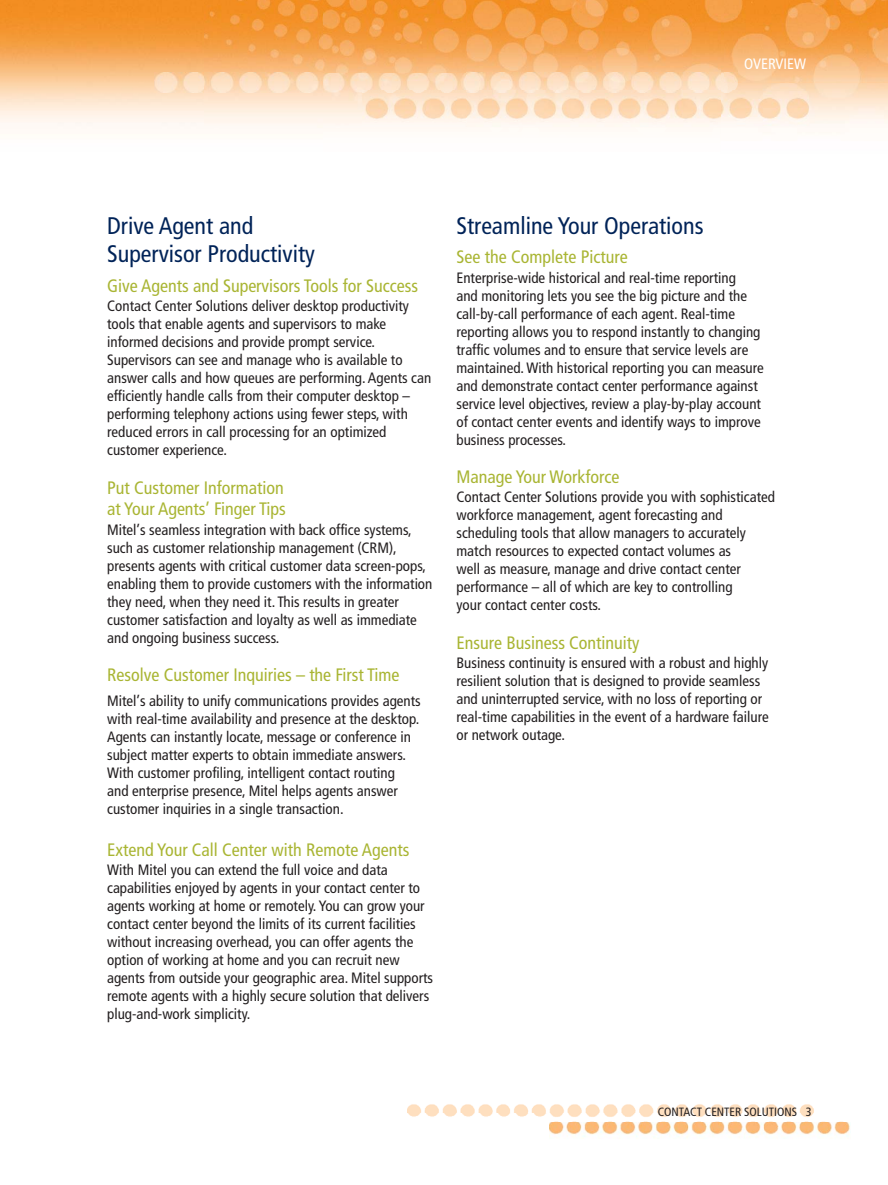
<style>
.page{position:relative;width:888px;height:1185px;background:#fff}
.page>*{position:absolute;margin:0;border:0;box-sizing:border-box;transform-origin:0 0}
.t1{font:condensed 24px/28.8px "Frutiger";color:#002358}
.t2{font:condensed 18px/21.6px "Frutiger";color:#a9b533}
.t3{font:condensed 15px/18px "Frutiger";color:#231f20}
.t4{font:condensed 15px "Frutiger";color:#fff}
.t5{font:condensed 12px "Frutiger";color:#231f20}
</style>
<div class="page">
<img style="left:0;top:0;width:204px;height:126px">
<img style="left:155px;top:73px;width:49px;height:19px">
<img style="left:204px;top:0;width:262px;height:128px">
<img style="left:467px;top:0;width:257px;height:91px">
<img style="left:724px;top:82px;width:14px;height:9px">
<img style="left:724px;top:0;width:164px;height:82px">
<img style="left:466px;top:0;width:1px;height:73px">
<img style="left:466px;top:91px;width:343px;height:35px">
<svg style="left:720px;top:91px;width:18px;height:1px"></svg>
<svg style="left:466px;top:73px;width:1px;height:19px"></svg>
<img style="left:408px;top:1104px;width:406px;height:9px">
<img style="left:408px;top:1113px;width:138px;height:4px">
<img style="left:550px;top:1113px;width:300px;height:25px">
<p class="t4" style="left:744px;top:57px;width:63px">OVERVIEW</p>
<h1 class="t1" style="left:107px;top:213px;width:209px">Drive Agent and<br>Supervisor Productivity</h1>
<p class="t2" style="left:107px;top:276px;width:312px">Give Agents and Supervisors Tools for Success</p>
<p class="t3" style="left:107px;top:298px;width:326px">Contact Center Solutions deliver desktop productivity tools that enable agents and supervisors to make informed decisions and provide prompt service.<br>Supervisors can see and manage who is available to answer calls and how queues are performing. Agents can efficiently handle calls from their computer desktop – performing telephony actions using fewer steps, with reduced errors in call processing for an optimized customer experience.</p>
<p class="t2" style="left:107px;top:478px;width:180px">Put Customer Information at Your Agents’ Finger Tips</p>
<p class="t3" style="left:107px;top:521px;width:327px">Mitel’s seamless integration with back office systems, such as customer relationship management (CRM), presents agents with critical customer data screen-pops, enabling them to provide customers with the information they need, when they need it. This results in greater customer satisfaction and loyalty as well as immediate and ongoing business success.</p>
<p class="t2" style="left:107px;top:665px;width:294px">Resolve Customer Inquiries – the First Time</p>
<p class="t3" style="left:107px;top:692px;width:315px">Mitel’s ability to unify communications provides agents with real-time availability and presence at the desktop.<br>Agents can instantly locate, message or conference in subject matter experts to obtain immediate answers.<br>With customer profiling, intelligent contact routing<br>and enterprise presence, Mitel helps agents answer customer inquiries in a single transaction.</p>
<p class="t2" style="left:107px;top:840px;width:304px">Extend Your Call Center with Remote Agents</p>
<p class="t3" style="left:107px;top:862px;width:327px">With Mitel you can extend the full voice and data capabilities enjoyed by agents in your contact center to agents working at home or remotely. You can grow your contact center beyond the limits of its current facilities without increasing overhead, you can offer agents the option of working at home and you can recruit new agents from outside your geographic area. Mitel supports remote agents with a highly secure solution that delivers plug-and-work simplicity.</p>
<h1 class="t1" style="left:456px;top:213px;width:249px">Streamline Your Operations</h1>
<p class="t2" style="left:456px;top:248px;width:173px">See the Complete Picture</p>
<p class="t3" style="left:456px;top:269px;width:309px">Enterprise-wide historical and real-time reporting<br>and monitoring lets you see the big picture and the call-by-call performance of each agent. Real-time reporting allows you to respond instantly to changing traffic volumes and to ensure that service levels are maintained. With historical reporting you can measure and demonstrate contact center performance against service level objectives, review a play-by-play account of contact center events and identify ways to improve business processes.</p>
<p class="t2" style="left:456px;top:467px;width:165px">Manage Your Workforce</p>
<p class="t3" style="left:456px;top:489px;width:320px">Contact Center Solutions provide you with sophisticated workforce management, agent forecasting and scheduling tools that allow managers to accurately match resources to expected contact volumes as<br>well as measure, manage and drive contact center performance – all of which are key to controlling<br>your contact center costs.</p>
<p class="t2" style="left:456px;top:633px;width:185px">Ensure Business Continuity</p>
<p class="t3" style="left:456px;top:655px;width:314px">Business continuity is ensured with a robust and highly resilient solution that is designed to provide seamless and uninterrupted service, with no loss of reporting or real-time capabilities in the event of a hardware failure or network outage.</p>
<p class="t5" style="left:658px;top:1107px;width:155px">CONTACT CENTER SOLUTIONS 3</p>
</div>
